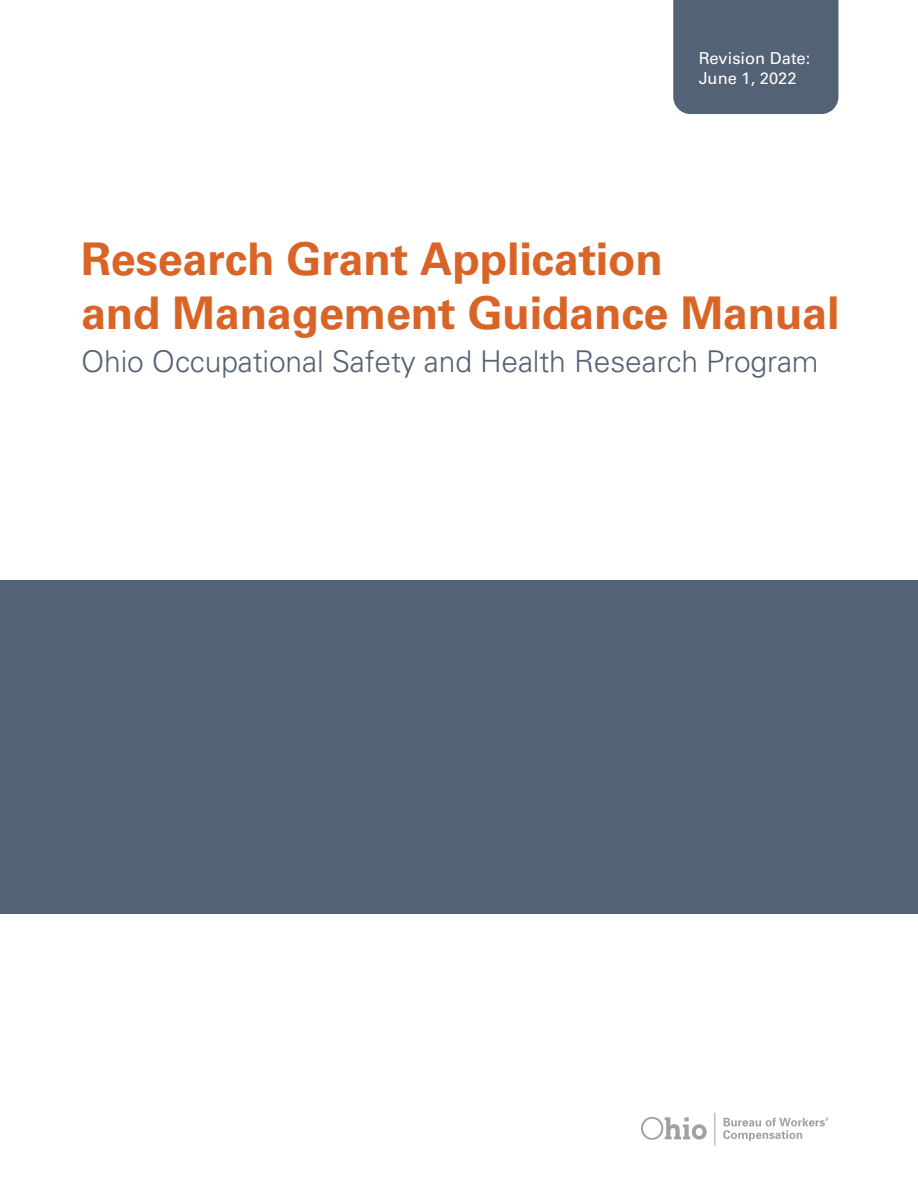
<style>
.page{position:relative;width:918px;height:1188px;background:#fff}
.page>*{position:absolute;margin:0;border:0;box-sizing:border-box;transform-origin:0 0}
.t1{font:700 45px/54px "Univers LT Std";letter-spacing:-.005em;color:#d86527}
.t2{font:300 30px "Univers LT Std";letter-spacing:-.005em;color:#546276}
.BULLIT{font:16.5px "Univers LT Std";color:#fff}
</style>
<div class="page">
<svg style="left:641px;top:1117px;width:66px;height:23px"></svg>
<svg style="left:723px;top:1118px;width:105px;height:23px"></svg>
<hr style="left:714px;top:1113px;width:1px;height:33px;background:#a1a1a5">
<div style="left:673px;top:1px;width:166px;height:113px;background:#546276"></div>
<hr style="left:662px;top:0;width:184px;height:1px;background:#5a5a5d">
<div style="left:0;top:580px;width:918px;height:334px;background:#546276"></div>
<p class="BULLIT" style="left:699px;top:49px;width:113px">Revision Date:</p>
<p class="BULLIT" style="left:699px;top:68px;width:99px">June 1, 2022</p>
<p class="t1" style="left:81px;top:232px;width:760px">Research Grant Application<br>and Management Guidance Manual</p>
<p class="t2" style="left:81px;top:343px;width:739px">Ohio Occupational Safety and Health Research Program</p>
</div>
